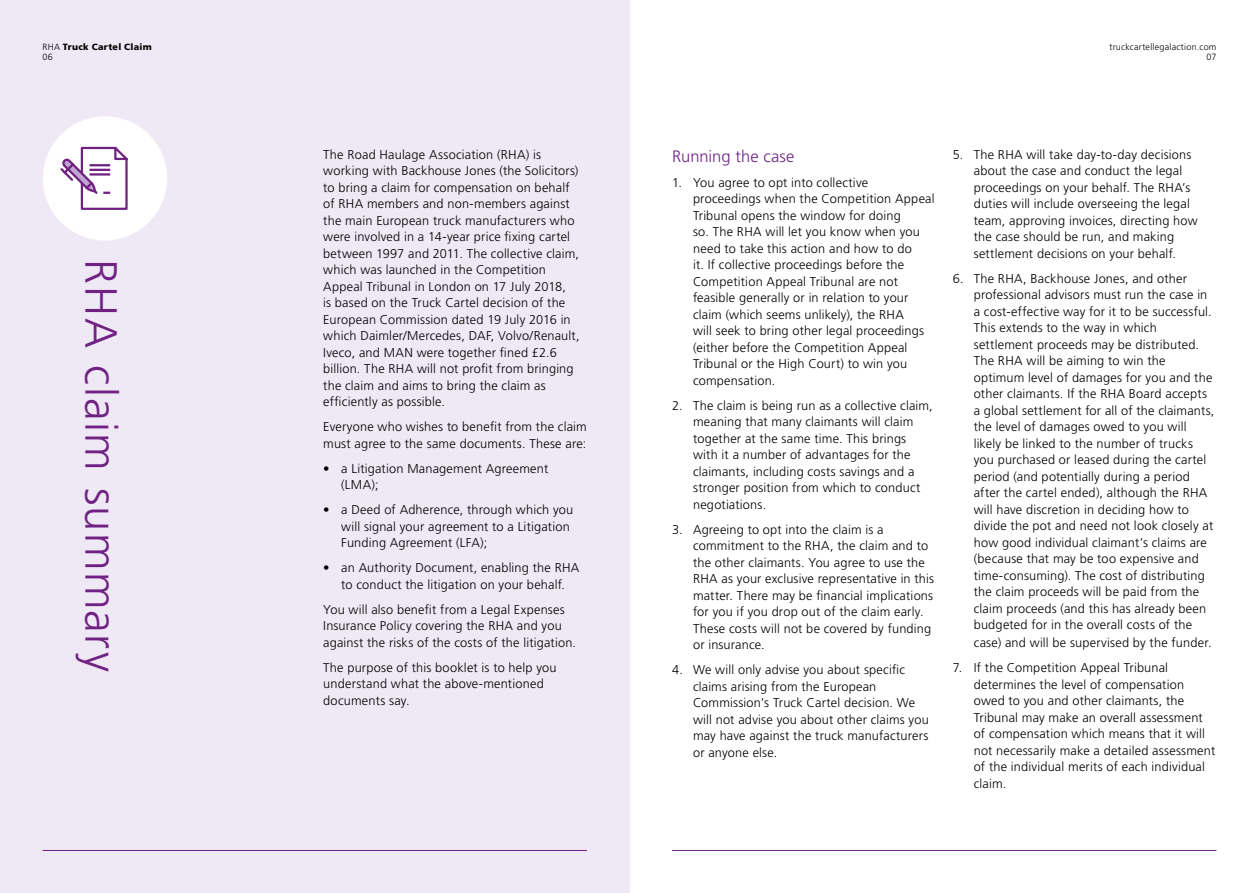
<style>
.page{position:relative;width:1259px;height:893px;background:#fff}
.page>*{position:absolute;margin:0;border:0;box-sizing:border-box;transform-origin:0 0}
.t1{font:300 45px "Frutiger";letter-spacing:.03em;color:#702283}
.t2{font:300 16.5px "Frutiger";color:#702283}
.t3{font:300 12.75px/16.5px "Frutiger";letter-spacing:.015em;color:#000}
.t4{font:300 9px/10.8px "Frutiger";letter-spacing:.025em;color:#000;text-align:right}
.t5{font:900 9px/10.8px "Frutiger";letter-spacing:.03em;color:#000}
.s1{font-weight:300}
</style>
<div class="page">
<div style="left:0;top:0;width:629px;height:893px;background:#efe8f5"></div>
<hr style="left:43px;top:850px;width:544px;height:1px;background:#702283">
<div style="left:43px;top:116px;width:124px;height:125px;background:#fff;border-radius:50%"></div>
<svg style="left:60px;top:146px;width:68px;height:64px"></svg>
<hr style="left:672px;top:850px;width:544px;height:1px;background:#702283">
<p class="t5" style="left:43px;top:41px;width:111px"><span class="s1">RHA</span> Truck Cartel Claim<br><span class="s1">06</span></p>
<h1 class="t1" style="left:126px;top:259px;width:415px;rotate:90deg">RHA claim summary</h1>
<p class="t3" style="left:323px;top:146px;width:258px">The Road Haulage Association (RHA) is working with Backhouse Jones (the Solicitors) to bring a claim for compensation on behalf of RHA members and non-members against the main European truck manufacturers who were involved in a 14-year price fixing cartel between 1997 and 2011. The collective claim, which was launched in the Competition Appeal Tribunal in London on 17 July 2018,<br>is based on the Truck Cartel decision of the European Commission dated 19 July 2016 in which Daimler/Mercedes, DAF, Volvo/Renault, Iveco, and MAN were together fined £2.6 billion. The RHA will not profit from bringing the claim and aims to bring the claim as efficiently as possible.</p>
<p class="t3" style="left:323px;top:419px;width:265px">Everyone who wishes to benefit from the claim must agree to the same documents. These are:</p>
<p class="t3" style="left:341px;top:460px;width:208px;text-indent:-18px">• a Litigation Management Agreement (LMA);</p>
<p class="t3" style="left:341px;top:502px;width:233px;text-indent:-18px">• a Deed of Adherence, through which you will signal your agreement to a Litigation<br>Funding Agreement (LFA);</p>
<p class="t3" style="left:323px;top:560px;width:258px;text-align:center">• an Authority Document, enabling the RHA to conduct the litigation on your behalf.</p>
<p class="t3" style="left:323px;top:601px;width:254px">You will also benefit from a Legal Expenses<br>Insurance Policy covering the RHA and you against the risks of the costs of the litigation.</p>
<p class="t3" style="left:323px;top:659px;width:235px">The purpose of this booklet is to help you understand what the above-mentioned documents say.</p>
<p class="t4" style="left:1109px;top:41px;width:108px">truckcartellegalaction.com<br>07</p>
<p class="t2" style="left:672px;top:147px;width:124px">Running the case</p>
<p class="t3" style="left:693px;top:174px;width:243px;text-indent:-21px">1. You agree to opt into collective proceedings when the Competition Appeal Tribunal opens the window for doing<br>so. The RHA will let you know when you need to take this action and how to do<br>it. If collective proceedings before the Competition Appeal Tribunal are not feasible generally or in relation to your claim (which seems unlikely), the RHA<br>will seek to bring other legal proceedings (either before the Competition Appeal Tribunal or the High Court) to win you compensation.</p>
<p class="t3" style="left:693px;top:397px;width:241px;text-indent:-21px">2. The claim is being run as a collective claim, meaning that many claimants will claim together at the same time. This brings with it a number of advantages for the claimants, including costs savings and a stronger position from which to conduct negotiations.</p>
<p class="t3" style="left:693px;top:521px;width:243px;text-indent:-21px">3. Agreeing to opt into the claim is a commitment to the RHA, the claim and to the other claimants. You agree to use the RHA as your exclusive representative in this matter. There may be financial implications for you if you drop out of the claim early.<br>These costs will not be covered by funding or insurance.</p>
<p class="t3" style="left:693px;top:662px;width:237px;text-indent:-21px">4. We will only advise you about specific claims arising from the European Commission’s Truck Cartel decision. We will not advise you about other claims you may have against the truck manufacturers or anyone else.</p>
<p class="t3" style="left:973px;top:146px;width:225px;text-indent:-21px">5. The RHA will take day-to-day decisions about the case and conduct the legal proceedings on your behalf. The RHA’s duties will include overseeing the legal team, approving invoices, directing how the case should be run, and making settlement decisions on your behalf.</p>
<p class="t3" style="left:973px;top:270px;width:242px;text-indent:-21px">6. The RHA, Backhouse Jones, and other professional advisors must run the case in a cost-effective way for it to be successful.<br>This extends to the way in which settlement proceeds may be distributed.<br>The RHA will be aiming to win the optimum level of damages for you and the other claimants. If the RHA Board accepts a global settlement for all of the claimants, the level of damages owed to you will likely be linked to the number of trucks you purchased or leased during the cartel period (and potentially during a period after the cartel ended), although the RHA will have discretion in deciding how to divide the pot and need not look closely at how good individual claimant’s claims are (because that may be too expensive and time-consuming). The cost of distributing the claim proceeds will be paid from the claim proceeds (and this has already been budgeted for in the overall costs of the</p>
<p class="t3" style="left:973px;top:635px;width:239px">case) and will be supervised by the funder.</p>
<p class="t3" style="left:973px;top:660px;width:243px;text-indent:-21px">7. If the Competition Appeal Tribunal determines the level of compensation owed to you and other claimants, the Tribunal may make an overall assessment of compensation which means that it will not necessarily make a detailed assessment of the individual merits of each individual claim.</p>
</div>
